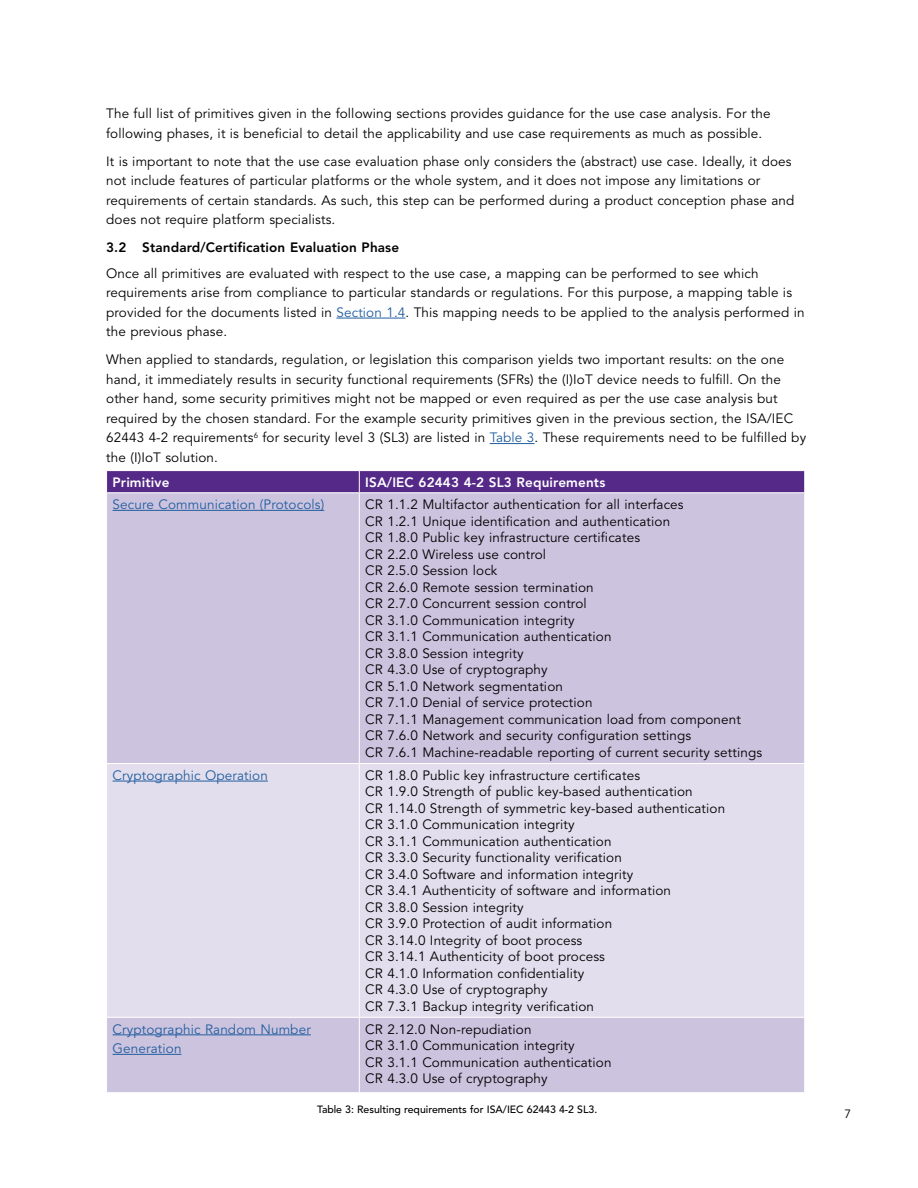
<style>
.page{position:relative;width:918px;height:1188px;background:#fff}
.page>*{position:absolute;margin:0;border:0;box-sizing:border-box;transform-origin:0 0}
._0-NXP_Body_Text{font:13.5px/16.5px "Avenir LT Std";letter-spacing:.01em;color:#000}
._0-NXP_Body_Text-2{font:13.5px/19.5px "Avenir LT Std";letter-spacing:.01em;color:#215e9e}
._0-NXPBody_Text2{font:800 13.5px "Avenir LT Std";letter-spacing:.01em;color:#000}
._0-NXP_Body_Text-3{font:800 13.5px "Avenir LT Std";letter-spacing:.01em;color:#fff}
.t1{font:12px "Avenir LT Std";color:#000}
._12-NXP-FigureCaptio{font:500 10.5px "Avenir LT Std";color:#000}
.s1{color:#215e9e}
</style>
<div class="page">
<hr style="left:336px;top:318px;width:70px;height:1px;background:#215e9e">
<hr style="left:490px;top:443px;width:45px;height:1px;background:#215e9e">
<div style="left:107px;top:493px;width:697px;height:599px;background:#ccc3df"></div>
<div style="left:107px;top:764px;width:697px;height:253px;background:#e3deed"></div>
<div style="left:107px;top:471px;width:698px;height:21px;background:#552988"></div>
<hr style="left:359px;top:493px;width:1px;height:270px;background:#fff">
<hr style="left:106px;top:763px;width:253px;height:1px;background:#fff">
<hr style="left:359px;top:763px;width:446px;height:1px;background:#fff">
<hr style="left:359px;top:764px;width:1px;height:253px;background:#fff">
<hr style="left:106px;top:1017px;width:253px;height:1px;background:#fff">
<hr style="left:359px;top:1017px;width:446px;height:1px;background:#fff">
<hr style="left:359px;top:1018px;width:1px;height:74px;background:#fff">
<hr style="left:113px;top:510px;width:211px;height:1px;background:#215e9e">
<hr style="left:113px;top:781px;width:155px;height:1px;background:#215e9e">
<hr style="left:113px;top:1035px;width:198px;height:1px;background:#215e9e">
<hr style="left:113px;top:1054px;width:69px;height:1px;background:#215e9e">
<p class="_0-NXP_Body_Text" style="left:106px;top:104px;width:666px;line-height:19.5px">The full list of primitives given in the following sections provides guidance for the use case analysis. For the following phases, it is beneficial to detail the applicability and use case requirements as much as possible.</p>
<p class="_0-NXP_Body_Text" style="left:106px;top:152px;width:690px;line-height:19.5px">It is important to note that the use case evaluation phase only considers the (abstract) use case. Ideally, it does not include features of particular platforms or the whole system, and it does not impose any limitations or requirements of certain standards. As such, this step can be performed during a product conception phase and does not require platform specialists.</p>
<p class="_0-NXPBody_Text2" style="left:106px;top:240px;width:294px">3.2 Standard/Certification Evaluation Phase</p>
<p class="_0-NXP_Body_Text" style="left:106px;top:264px;width:700px;line-height:19.5px">Once all primitives are evaluated with respect to the use case, a mapping can be performed to see which requirements arise from compliance to particular standards or regulations. For this purpose, a mapping table is provided for the documents listed in <span class="s1">Section 1.4</span>. This mapping needs to be applied to the analysis performed in the previous phase.</p>
<p class="_0-NXP_Body_Text" style="left:106px;top:350px;width:702px;line-height:19.5px">When applied to standards, regulation, or legislation this comparison yields two important results: on the one hand, it immediately results in security functional requirements (SFRs) the (I)IoT device needs to fulfill. On the other hand, some security primitives might not be mapped or even required as per the use case analysis but required by the chosen standard. For the example security primitives given in the previous section, the ISA/IEC 62443 4-2 requirements<sup>6</sup> for security level 3 (SL3) are listed in <span class="s1">Table 3</span>. These requirements need to be fulfilled by the (I)IoT solution.</p>
<p class="_0-NXP_Body_Text-3" style="left:113px;top:474px;width:58px">Primitive</p>
<p class="_0-NXP_Body_Text-3" style="left:365px;top:474px;width:242px">ISA/IEC 62443 4-2 SL3 Requirements</p>
<p class="_0-NXP_Body_Text-2" style="left:113px;top:495px;width:213px">Secure Communication (Protocols)</p>
<p class="_0-NXP_Body_Text" style="left:365px;top:496px;width:398px">CR 1.1.2 Multifactor authentication for all interfaces<br>CR 1.2.1 Unique identification and authentication<br>CR 1.8.0 Public key infrastructure certificates<br>CR 2.2.0 Wireless use control<br>CR 2.5.0 Session lock<br>CR 2.6.0 Remote session termination<br>CR 2.7.0 Concurrent session control<br>CR 3.1.0 Communication integrity<br>CR 3.1.1 Communication authentication<br>CR 3.8.0 Session integrity<br>CR 4.3.0 Use of cryptography<br>CR 5.1.0 Network segmentation<br>CR 7.1.0 Denial of service protection<br>CR 7.1.1 Management communication load from component<br>CR 7.6.0 Network and security configuration settings<br>CR 7.6.1 Machine-readable reporting of current security settings</p>
<p class="_0-NXP_Body_Text-2" style="left:113px;top:766px;width:157px">Cryptographic Operation</p>
<p class="_0-NXP_Body_Text" style="left:365px;top:767px;width:361px">CR 1.8.0 Public key infrastructure certificates<br>CR 1.9.0 Strength of public key-based authentication<br>CR 1.14.0 Strength of symmetric key-based authentication CR 3.1.0 Communication integrity<br>CR 3.1.1 Communication authentication<br>CR 3.3.0 Security functionality verification<br>CR 3.4.0 Software and information integrity<br>CR 3.4.1 Authenticity of software and information<br>CR 3.8.0 Session integrity<br>CR 3.9.0 Protection of audit information<br>CR 3.14.0 Integrity of boot process<br>CR 3.14.1 Authenticity of boot process<br>CR 4.1.0 Information confidentiality<br>CR 4.3.0 Use of cryptography<br>CR 7.3.1 Backup integrity verification</p>
<p class="_0-NXP_Body_Text-2" style="left:113px;top:1019px;width:200px">Cryptographic Random Number<br>Generation</p>
<p class="_0-NXP_Body_Text" style="left:365px;top:1021px;width:248px">CR 2.12.0 Non-repudiation<br>CR 3.1.0 Communication integrity<br>CR 3.1.1 Communication authentication<br>CR 4.3.0 Use of cryptography</p>
<p class="_12-NXP-FigureCaptio" style="left:317px;top:1103px;width:282px">Table 3: Resulting requirements for ISA/IEC 62443 4-2 SL3.</p>
<p class="t1" style="left:845px;top:1107px;width:8px">7</p>
</div>
